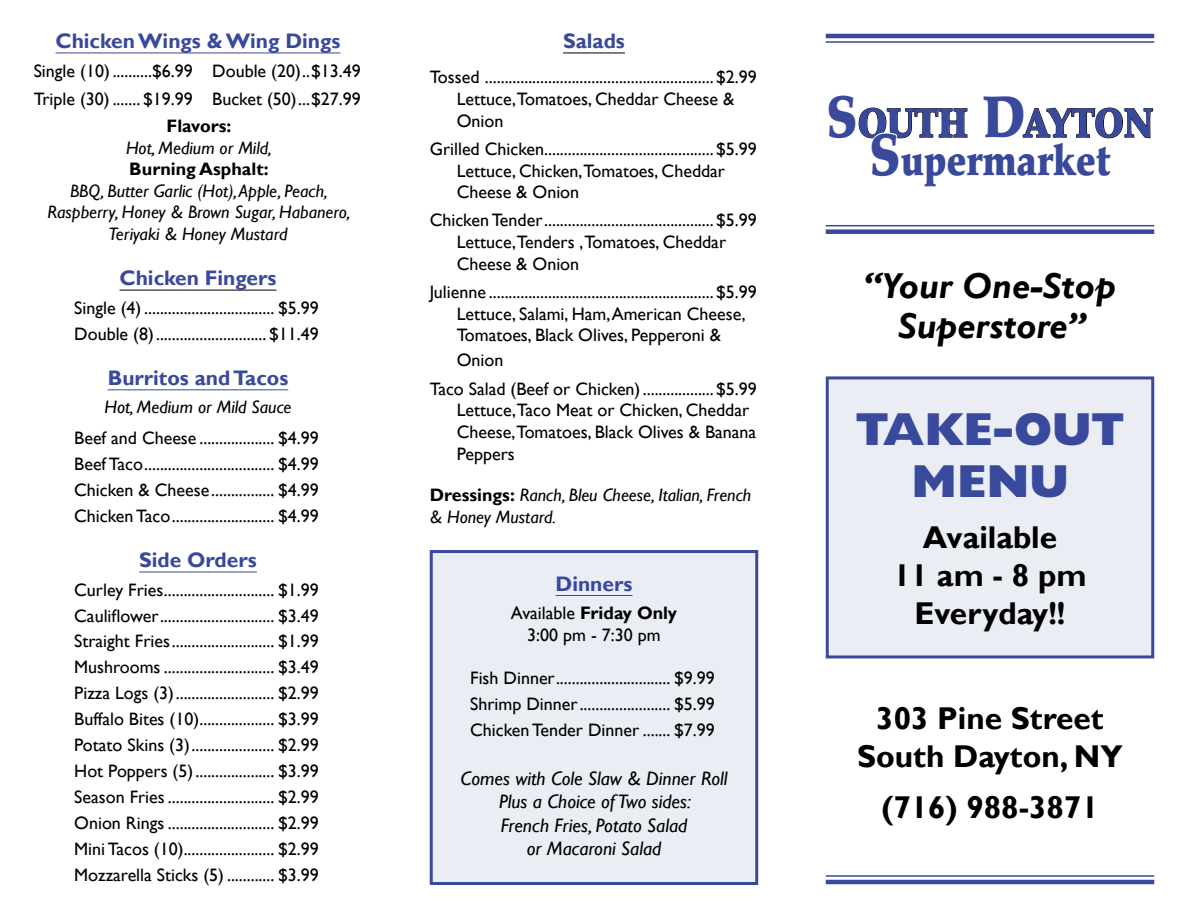
<style>
.page{position:relative;width:1188px;height:918px;background:#fff}
.page>*{position:absolute;margin:0;border:0;box-sizing:border-box;transform-origin:0 0}
.t1{font:800 46.5px/52.5px "Gill Sans Std";color:#39499b;text-align:center}
.t2{font:900 43.5px "Palatino";color:#39499b;scale:.85 1}
.t3{font:900 40.95px "Palatino";color:#39499b;scale:.85 1}
.t4{font:italic 700 36px/40.5px "Gill Sans";color:#000;text-align:center}
.t5{font:700 31.5px/37.8px "Gill Sans";color:#000;text-align:center}
.t6{font:700 21px "Gill Sans";color:#39499b}
.t7{font:italic 19.5px/23.4px "Gill Sans";color:#000;text-align:center}
.t8{font:18px/26px "Gill Sans";color:#000}
.t9{font:italic 18px/21.6px "Gill Sans";color:#000}
.t10{font:700 18px "Gill Sans";color:#000}
.s1{font-weight:700;font-style:normal}
.s2{font-weight:700}
.s3{font-size:58.5px}
</style>
<div class="page">
<div style="left:826px;top:376px;width:328px;height:282px;background:#ebedf5;border:3px solid #39499b"></div>
<div style="left:430px;top:550px;width:328px;height:335px;background:#ebedf5;border:3px solid #39499b"></div>
<svg style="left:1022px;top:107px;width:131px;height:32px"></svg>
<svg style="left:858px;top:107px;width:110px;height:32px"></svg>
<hr style="left:563px;top:53px;width:62px;height:1px;background:#000">
<hr style="left:556px;top:595px;width:76px;height:1px;background:#39499b">
<hr style="left:56px;top:53px;width:284px;height:1px;background:#39499b">
<hr style="left:120px;top:290px;width:156px;height:1px;background:#000">
<hr style="left:108px;top:389px;width:180px;height:1px;background:#39499b">
<hr style="left:139px;top:572px;width:118px;height:1px;background:#39499b">
<hr style="left:826px;top:34px;width:328px;height:4px;background:#39499b">
<hr style="left:826px;top:41px;width:328px;height:2px;background:#39499b">
<hr style="left:826px;top:225px;width:328px;height:1px;background:#39499b">
<div style="left:826px;top:229px;width:328px;height:5px;background:#39499b"></div>
<hr style="left:826px;top:875px;width:328px;height:2px;background:#39499b">
<hr style="left:826px;top:880px;width:328px;height:4px;background:#39499b">
<p class="t6" style="left:56px;top:29px;width:286px">Chicken Wings &amp; Wing Dings</p>
<p class="t8" style="left:34px;top:57px;width:329px;line-height:28.3px">Single (10) ..........$6.99 Double (20)..$13.49<br>Triple (30) ....... $19.99 Bucket (50)...$27.99</p>
<p class="t10" style="left:167px;top:115px;width:66px">Flavors:</p>
<p class="t9" style="left:126px;top:137px;width:147px">Hot, Medium or Mild,</p>
<p class="t10" style="left:129px;top:158px;width:141px">Burning Asphalt:</p>
<p class="t9" style="left:47px;top:180px;width:304px;text-align:center">BBQ, Butter Garlic (Hot), Apple, Peach,<br>Raspberry, Honey &amp; Brown Sugar, Habanero,<br>Teriyaki &amp; Honey Mustard</p>
<p class="t6" style="left:120px;top:266px;width:158px">Chicken Fingers</p>
<p class="t8" style="left:74px;top:295px;width:246px">Single (4) ................................. $5.99<br>Double (8)............................ $11.49</p>
<p class="t6" style="left:108px;top:365px;width:182px">Burritos and Tacos</p>
<p class="t9" style="left:104px;top:397px;width:189px">Hot, Medium or Mild Sauce</p>
<p class="t8" style="left:74px;top:425px;width:246px;text-align:justify">Beef and Cheese ................... $4.99<br>Beef Taco................................. $4.99<br>Chicken &amp; Cheese................ $4.99<br>Chicken Taco.......................... $4.99</p>
<p class="t6" style="left:139px;top:548px;width:119px">Side Orders</p>
<p class="t8" style="left:74px;top:577px;width:246px;text-align:justify">Curley Fries............................ $1.99<br>Cauliflower............................. $3.49<br>Straight Fries.......................... $1.99<br>Mushrooms ............................ $3.49<br>Pizza Logs (3)......................... $2.99<br>Buffalo Bites (10)................... $3.99<br>Potato Skins (3)..................... $2.99<br>Hot Poppers (5).................... $3.99<br>Season Fries ........................... $2.99<br>Onion Rings ........................... $2.99<br>Mini Tacos (10)....................... $2.99<br>Mozzarella Sticks (5) ............ $3.99</p>
<p class="t6" style="left:563px;top:29px;width:63px">Salads</p>
<p class="t8" style="left:457px;top:67px;width:301px;line-height:21.6px;text-indent:-27px">Tossed ..........................................................$2.99<br>Lettuce,Tomatoes, Cheddar Cheese &amp;<br>Onion</p>
<p class="t8" style="left:457px;top:138px;width:301px;line-height:21.6px;text-indent:-27px">Grilled Chicken...........................................$5.99<br>Lettuce, Chicken,Tomatoes, Cheddar<br>Cheese &amp; Onion</p>
<p class="t8" style="left:457px;top:210px;width:301px;line-height:21.6px;text-indent:-27px">Chicken Tender...........................................$5.99<br>Lettuce,Tenders ,Tomatoes, Cheddar<br>Cheese &amp; Onion</p>
<p class="t8" style="left:457px;top:281px;width:301px;line-height:21.6px;text-indent:-27px">Julienne .........................................................$5.99<br>Lettuce, Salami, Ham, American Cheese,<br>Tomatoes, Black Olives, Pepperoni &amp;</p>
<p class="t8" style="left:430px;top:347px;width:328px;line-height:28.3px;text-indent:27px">Onion<br>Taco Salad (Beef or Chicken)..................$5.99</p>
<p class="t8" style="left:457px;top:400px;width:301px;line-height:21.6px">Lettuce,Taco Meat or Chicken, Cheddar<br>Cheese,Tomatoes, Black Olives &amp; Banana<br>Peppers</p>
<p class="t9" style="left:430px;top:485px;width:323px"><span class="s1">Dressings:</span> Ranch, Bleu Cheese, Italian, French &amp; Honey Mustard.</p>
<p class="t6" style="left:556px;top:571px;width:78px">Dinners</p>
<p class="t8" style="left:511px;top:603px;width:168px;line-height:21.6px;text-align:center">Available <span class="s2">Friday Only<br></span>3:00 pm - 7:30 pm</p>
<p class="t8" style="left:470px;top:665px;width:246px;text-align:justify">Fish Dinner............................. $9.99<br>Shrimp Dinner....................... $5.99<br>Chicken Tender Dinner ....... $7.99</p>
<p class="t7" style="left:461px;top:767px;width:268px">Comes with Cole Slaw &amp; Dinner Roll<br>Plus a Choice of Two sides:<br>French Fries, Potato Salad<br>or Macaroni Salad</p>
<h3 class="t3" style="left:826px;top:98px;width:386px"><span class="s3">S</span>OUTH <span class="s3">D</span>AYTON</h3>
<h2 class="t2" style="left:870px;top:134px;width:285px"><span class="s3">S</span>upermarket</h2>
<h3 class="t4" style="left:864px;top:266px;width:254px">“Your One-Stop<br>Superstore”</h3>
<h1 class="t1" style="left:855px;top:403px;width:268px">TAKE-OUT<br>MENU</h1>
<h3 class="t5" style="left:893px;top:520px;width:195px">Available<br>11 am - 8 pm<br>Everyday!!</h3>
<h3 class="t5" style="left:857px;top:701px;width:267px">303 Pine Street<br>South Dayton, NY</h3>
<h3 class="t5" style="left:881px;top:790px;width:219px">(716) 988-3871</h3>
</div>
